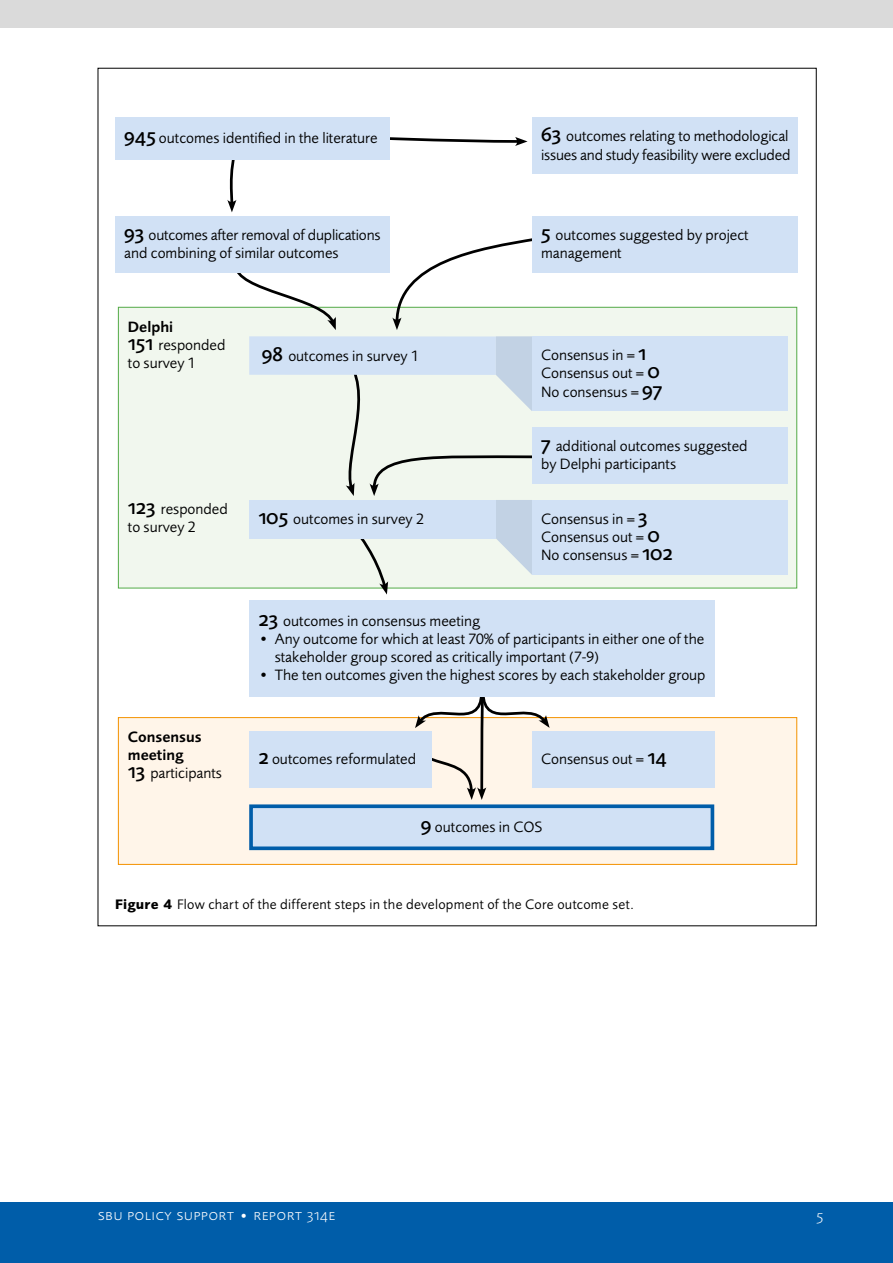
<style>
.page{position:relative;width:893px;height:1263px;background:#fff}
.page>*{position:absolute;margin:0;border:0;box-sizing:border-box;transform-origin:0 0}
.t1{font:15.45px/18.3px "Foundry Sans";color:#000}
.t2{font:600 15.45px/18.3px "Foundry Sans";color:#000}
.t3{font:300 15.45px "Foundry Sans Expert";letter-spacing:.03em;color:#fff}
.Rubrik_tabell__fakta{font:14.25px "Foundry Sans";letter-spacing:.015em;color:#000}
.s1{font-family:"Foundry Sans Expert";font-weight:500;font-size:21px}
.s2{font-weight:600}
.s3{font-weight:400}
.s4{font-weight:700}
</style>
<div class="page">
<div style="left:0;top:0;width:893px;height:28px;background:#dadada"></div>
<div style="left:0;top:1202px;width:893px;height:61px;background:#005da9"></div>
<div style="left:118px;top:307px;width:679px;height:281px;background:#f1f7ee"></div>
<div style="left:118px;top:718px;width:679px;height:146px;background:#fff5e9"></div>
<div style="left:118px;top:717px;width:679px;height:148px;border:1px solid #f39200"></div>
<div style="left:532px;top:336px;width:255px;height:75px;background:#d1e1f5"></div>
<div style="left:532px;top:500px;width:255px;height:75px;background:#d1e1f5"></div>
<svg style="left:390px;top:137px;width:138px;height:9px"></svg>
<svg style="left:233px;top:273px;width:104px;height:57px"></svg>
<svg style="left:392px;top:238px;width:147px;height:92px"></svg>
<svg style="left:227px;top:160px;width:10px;height:52px"></svg>
<div style="left:115px;top:118px;width:275px;height:42px;background:#d1e1f5"></div>
<div style="left:249px;top:336px;width:247px;height:39px;background:#d1e1f5"></div>
<div style="left:115px;top:216px;width:275px;height:57px;background:#d1e1f5"></div>
<div style="left:532px;top:216px;width:265px;height:57px;background:#d1e1f5"></div>
<div style="left:532px;top:118px;width:265px;height:56px;background:#d1e1f5"></div>
<div style="left:532px;top:427px;width:255px;height:57px;background:#d1e1f5"></div>
<svg style="left:340px;top:336px;width:196px;height:258px"></svg>
<div style="left:249px;top:500px;width:247px;height:38px;background:#d1e1f5"></div>
<div style="left:249px;top:731px;width:182px;height:56px;background:#d1e1f5"></div>
<div style="left:532px;top:731px;width:182px;height:56px;background:#d1e1f5"></div>
<div style="left:251px;top:806px;width:461px;height:42px;background:#d1e1f5"></div>
<div style="left:249px;top:804px;width:465px;height:46px;border:4px solid #005da9"></div>
<svg style="left:415px;top:697px;width:135px;height:103px"></svg>
<div style="left:249px;top:600px;width:465px;height:97px;background:#d1e1f5"></div>
<p class="t1" style="left:124px;top:129px;width:255px"><span class="s1">945</span> outcomes identified in the literature</p>
<p class="t1" style="left:541px;top:127px;width:251px"><span class="s1">63</span> outcomes relating to methodological issues and study feasibility were excluded</p>
<p class="t1" style="left:124px;top:225px;width:258px"><span class="s1">93</span> outcomes after removal of duplications and combining of similar outcomes</p>
<p class="t1" style="left:541px;top:225px;width:209px"><span class="s1">5</span> outcomes suggested by project management</p>
<p class="t1" style="left:128px;top:317px;width:99px"><span class="s2">Delphi<br></span><span class="s1">151</span> responded to survey 1</p>
<p class="t1" style="left:128px;top:500px;width:101px"><span class="s1">123</span> responded to survey 2</p>
<p class="t2" style="left:128px;top:727px;width:96px">Consensus meeting<br><span class="s1">13</span> <span class="s3">participants</span></p>
<p class="t1" style="left:262px;top:347px;width:158px"><span class="s1">98</span> outcomes in survey 1</p>
<p class="t1" style="left:258px;top:509px;width:167px"><span class="s1">105</span> outcomes in survey 2</p>
<p class="t1" style="left:541px;top:346px;width:123px">Consensus in = <span class="s1">1<br></span>Consensus out = <span class="s1">0<br></span>No consensus = <span class="s1">97</span></p>
<p class="t1" style="left:541px;top:437px;width:208px"><span class="s1">7</span> additional outcomes suggested by Delphi participants</p>
<p class="t1" style="left:541px;top:509px;width:133px">Consensus in = <span class="s1">3<br></span>Consensus out = <span class="s1">0<br></span>No consensus = <span class="s1">102</span></p>
<p class="t1" style="left:258px;top:611px;width:223px"><span class="s1">23</span> outcomes in consensus meeting</p>
<p class="t1" style="left:275px;top:630px;width:431px;text-indent:-16px">• Any outcome for which at least 70% of participants in either one of the stakeholder group scored as critically important (7-9)</p>
<p class="t1" style="left:258px;top:666px;width:449px">• The ten outcomes given the highest scores by each stakeholder group</p>
<p class="t1" style="left:258px;top:749px;width:159px"><span class="s1">2</span> outcomes reformulated</p>
<p class="t1" style="left:541px;top:749px;width:127px">Consensus out = <span class="s1">14</span></p>
<p class="t1" style="left:421px;top:817px;width:123px"><span class="s1">9</span> outcomes in COS</p>
<p class="Rubrik_tabell__fakta" style="left:115px;top:895px;width:520px"><span class="s4">Figure 4</span> Flow chart of the different steps in the development of the Core outcome set.</p>
<p class="t3" style="left:98px;top:1206px;width:239px">sbu policy support • report 314e</p>
<p class="t3" style="left:816px;top:1206px;width:8px">5</p>
</div>
